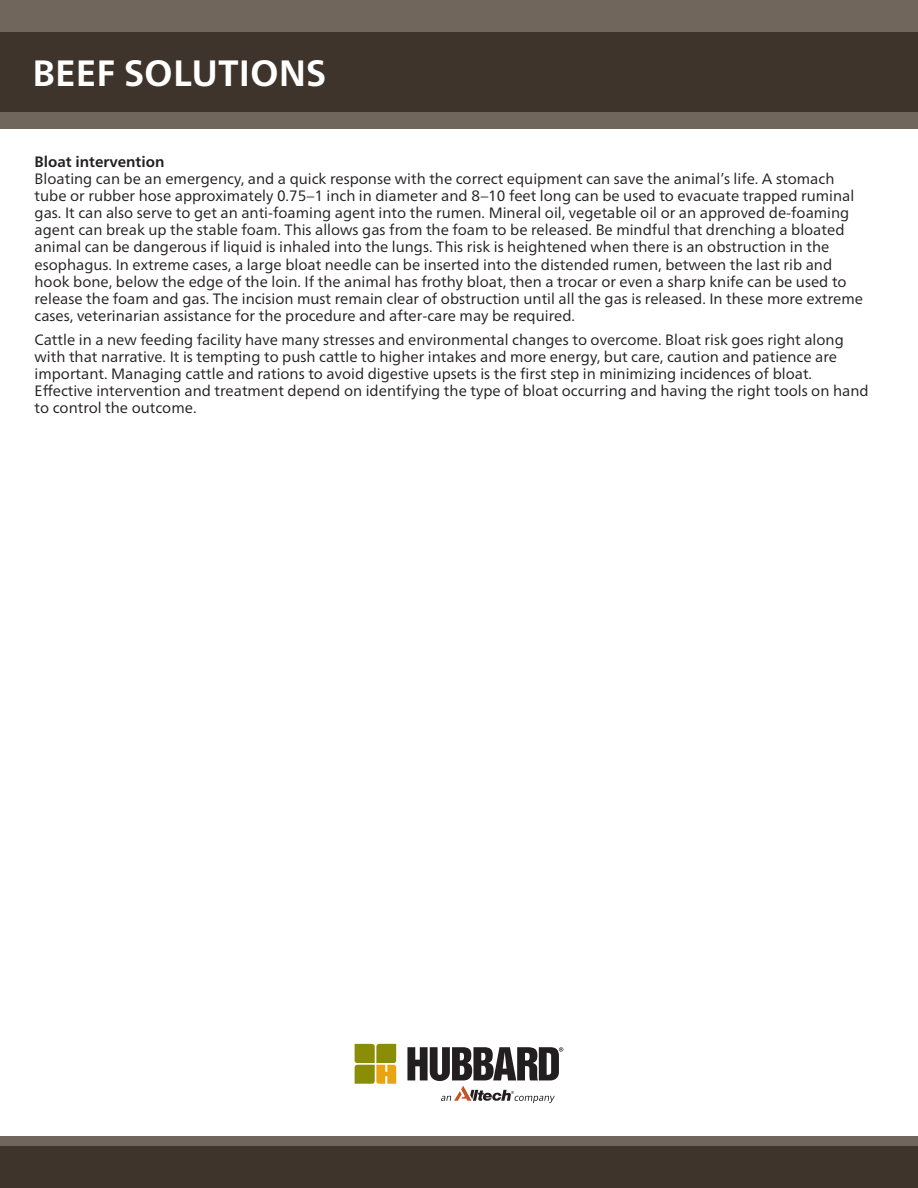
<style>
.page{position:relative;width:918px;height:1188px;background:#fff}
.page>*{position:absolute;margin:0;border:0;box-sizing:border-box;transform-origin:0 0}
.t1{font:700 36.6px "Frutiger Neue LTW1 G";color:#fff}
.t2{font:15px/17.1px "Frutiger Neue LTW1 G";color:#231f20}
.t3{font:700 15px "Frutiger Neue LTW1 G";color:#231f20}
</style>
<div class="page">
<div style="left:0;top:1136px;width:918px;height:52px;background:#71665c"></div>
<div style="left:0;top:1146px;width:918px;height:42px;background:#3e342c"></div>
<div style="left:0;top:0;width:918px;height:128px;background:#71665c"></div>
<div style="left:0;top:32px;width:918px;height:80px;background:#3e342c"></div>
<svg style="left:407px;top:1047px;width:156px;height:56px"></svg>
<svg style="left:355px;top:1044px;width:41px;height:40px;background:#aa9e24"></svg>
<p class="t1" style="left:32px;top:47px;width:295px">BEEF SOLUTIONS</p>
<p class="t3" style="left:35px;top:151px;width:131px">Bloat intervention</p>
<p class="t2" style="left:35px;top:169px;width:830px">Bloating can be an emergency, and a quick response with the correct equipment can save the animal’s life. A stomach tube or rubber hose approximately 0.75–1 inch in diameter and 8–10 feet long can be used to evacuate trapped ruminal gas. It can also serve to get an anti-foaming agent into the rumen. Mineral oil, vegetable oil or an approved de-foaming agent can break up the stable foam. This allows gas from the foam to be released. Be mindful that drenching a bloated animal can be dangerous if liquid is inhaled into the lungs. This risk is heightened when there is an obstruction in the esophagus. In extreme cases, a large bloat needle can be inserted into the distended rumen, between the last rib and hook bone, below the edge of the loin. If the animal has frothy bloat, then a trocar or even a sharp knife can be used to release the foam and gas. The incision must remain clear of obstruction until all the gas is released. In these more extreme cases, veterinarian assistance for the procedure and after-care may be required.</p>
<p class="t2" style="left:35px;top:330px;width:836px">Cattle in a new feeding facility have many stresses and environmental changes to overcome. Bloat risk goes right along with that narrative. It is tempting to push cattle to higher intakes and more energy, but care, caution and patience are important. Managing cattle and rations to avoid digestive upsets is the first step in minimizing incidences of bloat.<br>Effective intervention and treatment depend on identifying the type of bloat occurring and having the right tools on hand to control the outcome.</p>
</div>
